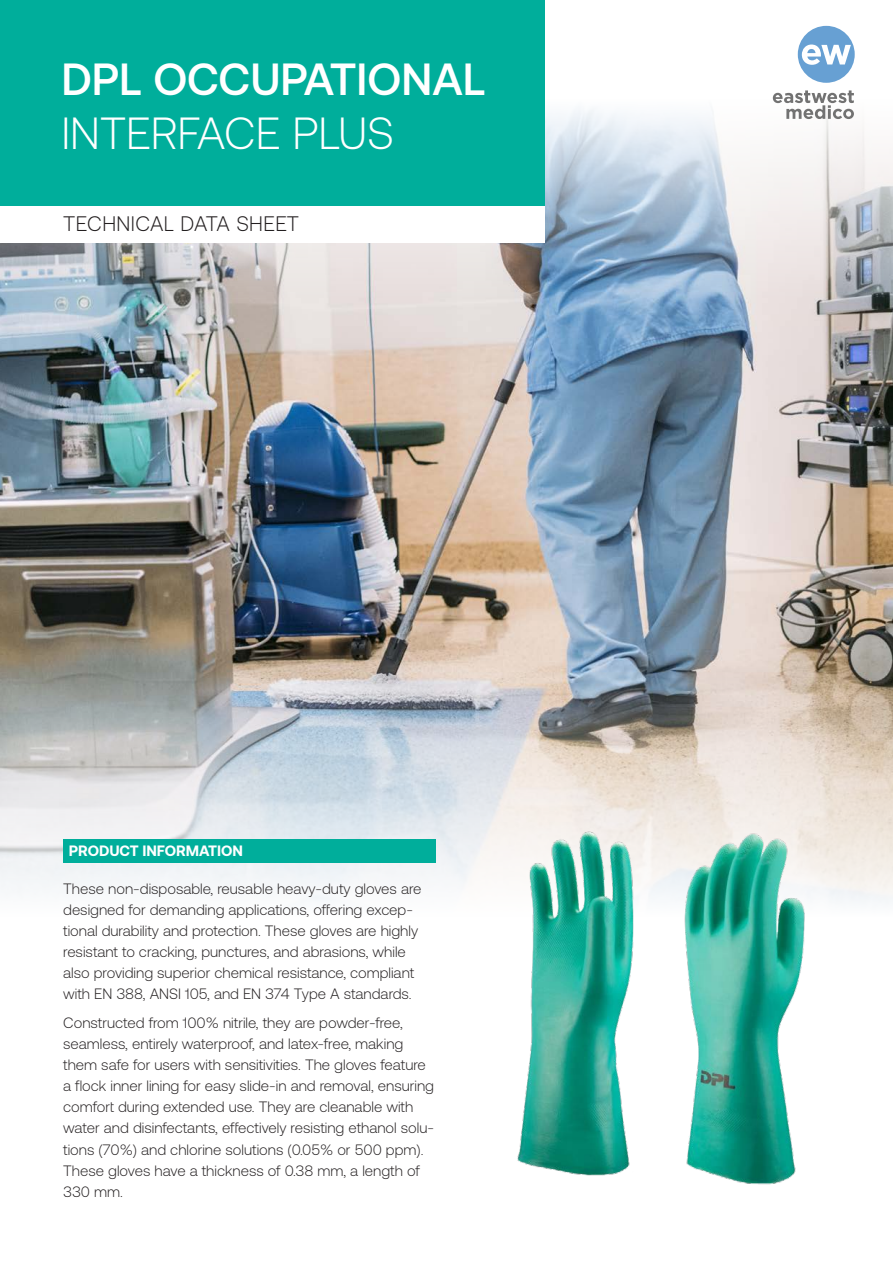
<style>
.page{position:relative;width:893px;height:1263px;background:#fff}
.page>*{position:absolute;margin:0;border:0;box-sizing:border-box;transform-origin:0 0}
.t1{font:500 45px "Aeonik";color:#fff}
.t2{font:300 45px "Aeonik";color:#fff}
.t3{font:300 21px "Aeonik";letter-spacing:.02em;color:#231f20}
.Brød{font:300 15px/21px "Aeonik";color:#231f20}
.Skema_overskrift{font:700 15px "Aeonik";color:#fff}
</style>
<div class="page">
<img style="left:0;top:300px;width:893px;height:364px">
<img style="left:0;top:96px;width:893px;height:204px">
<svg style="left:0;top:664px;width:893px;height:236px"></svg>
<div style="left:0;top:0;width:544px;height:205px;background:#00ae9b"></div>
<div style="left:0;top:206px;width:544px;height:37px;background:#fff"></div>
<img style="left:435px;top:775px;width:458px;height:410px">
<div style="left:798px;top:26px;width:57px;height:57px;background:#67a0d3;border-radius:50%"></div>
<svg style="left:802px;top:45px;width:49px;height:20px"></svg>
<svg style="left:773px;top:90px;width:81px;height:29px"></svg>
<div style="left:64px;top:839px;width:372px;height:23px;background:#00ae9b"></div>
<p class="t1" style="left:61px;top:54px;width:426px">DPL OCCUPATIONAL</p>
<p class="t2" style="left:61px;top:109px;width:334px">INTERFACE PLUS</p>
<p class="t3" style="left:63px;top:212px;width:237px">TECHNICAL DATA SHEET</p>
<p class="Skema_overskrift" style="left:69px;top:842px;width:175px">PRODUCT INFORMATION</p>
<p class="Brød" style="left:63px;top:878px;width:360px">These non-disposable, reusable heavy-duty gloves are designed for demanding applications, offering excep&shy;tional durability and protection. These gloves are highly resistant to cracking, punctures, and abrasions, while also providing superior chemical resistance, compliant with EN 388, ANSI 105, and EN 374 Type A standards.</p>
<p class="Brød" style="left:63px;top:1013px;width:372px">Constructed from 100% nitrile, they are powder-free, seamless, entirely waterproof, and latex-free, making them safe for users with sensitivities. The gloves feature a flock inner lining for easy slide-in and removal, ensuring comfort during extended use. They are cleanable with water and disinfectants, effectively resisting ethanol solu&shy;tions (70%) and chlorine solutions (0.05% or 500 ppm).<br>These gloves have a thickness of 0.38 mm, a length of 330 mm.</p>
</div>
